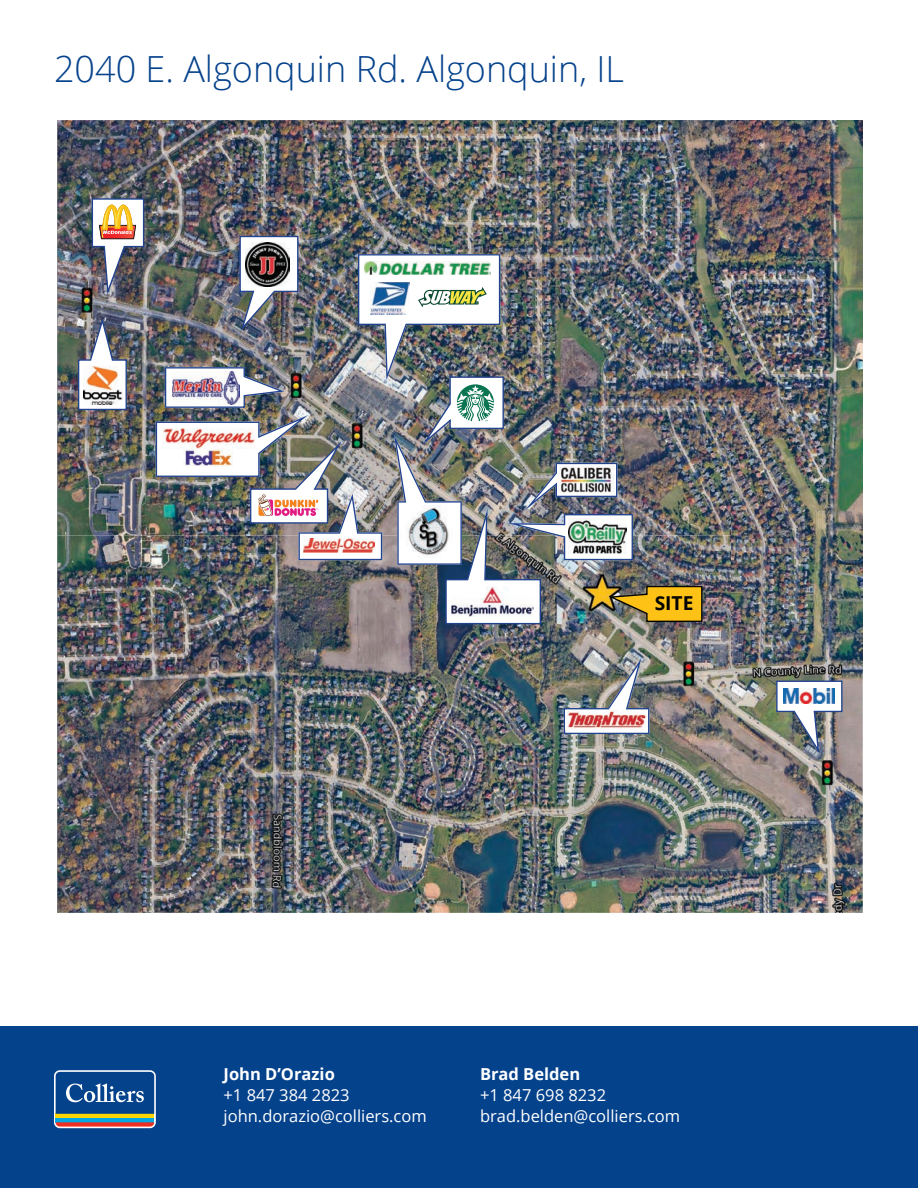
<style>
.page{position:relative;width:918px;height:1188px;background:#fff}
.page>*{position:absolute;margin:0;border:0;box-sizing:border-box;transform-origin:0 0}
.t1{font:300 36px "Open Sans";color:#05428c}
.t2{font:700 19.2px "Open Sans";color:#040503}
.t3{font:16.5px/21px "Open Sans";color:#fff}
.s1{font-weight:700}
</style>
<div class="page">
<div style="left:0;top:1026px;width:918px;height:162px;background:#05428c"></div>
<svg style="left:54px;top:1070px;width:102px;height:58px"></svg>
<hr style="left:56px;top:1118px;width:98px;height:4px;background:#00a8e4">
<hr style="left:56px;top:1114px;width:98px;height:4px;background:#fed503">
<svg style="left:56px;top:1122px;width:98px;height:5px"></svg>
<svg style="left:56px;top:1072px;width:98px;height:42px"></svg>
<img style="left:57px;top:120px;width:806px;height:793px">
<img style="left:564px;top:658px;width:85px;height:76px">
<img style="left:775px;top:680px;width:68px;height:76px">
<img style="left:77px;top:316px;width:51px;height:95px">
<img style="left:783px;top:688px;width:52px;height:16px">
<img style="left:565px;top:710px;width:81px;height:20px">
<img style="left:91px;top:198px;width:54px;height:100px">
<img style="left:83px;top:366px;width:39px;height:38px">
<img style="left:156px;top:235px;width:547px;height:390px">
<p class="t1" style="left:54px;top:44px;width:571px">2040 E. Algonquin Rd. Algonquin, IL</p>
<p class="t2" style="left:655px;top:590px;width:40px">SITE</p>
<p class="t3" style="left:224px;top:1063px;width:205px"><span class="s1">John D’Orazio<br></span>+1 847 384 2823 john.dorazio@colliers.com</p>
<p class="t3" style="left:480px;top:1063px;width:202px"><span class="s1">Brad Belden<br></span>+1 847 698 8232 brad.belden@colliers.com</p>
</div>
